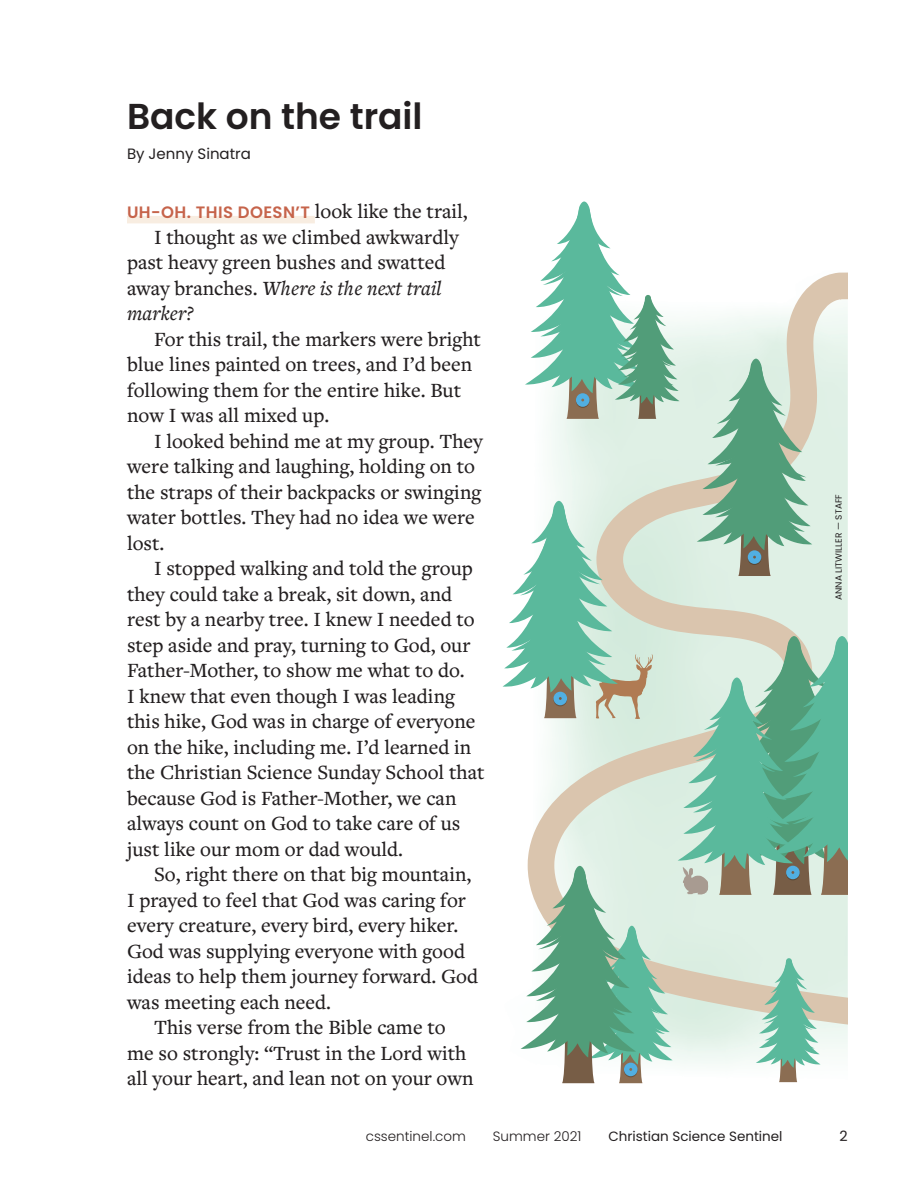
<style>
.page{position:relative;width:918px;height:1188px;background:#fff}
.page>*{position:absolute;margin:0;border:0;box-sizing:border-box;transform-origin:0 0}
.Kids_Teens_headline{font:600 36px "Poppins";color:#231f20}
.Kids_body_indent{font:500 21px/25.5px "Freight Text Pro";color:#231f20}
.Kids_body_first{font:600 16.5px "Poppins";letter-spacing:.025em;color:#c6644b}
.Byline{font:15px "Poppins";color:#231f20}
.t1{font:14.25px "Poppins";color:#231f20}
.t2{font:300 13.5px "Poppins";color:#231f20}
.t3{font:13.5px "Poppins";color:#231f20}
.Image_credit{font:9px "Poppins";letter-spacing:.005em;color:#231f20}
.s1{font-family:"Freight Text Pro";font-weight:500;font-size:21px;color:#231f20}
.s2{font-style:italic}
</style>
<div class="page">
<div style="left:127px;top:216px;width:188px;height:7px;background:#f8ede1"></div>
<svg style="left:503px;top:202px;width:345px;height:881px"></svg>
<p class="Kids_Teens_headline" style="left:127px;top:96px;width:297px">Back on the trail</p>
<p class="Byline" style="left:127px;top:145px;width:125px">By Jenny Sinatra</p>
<p class="Kids_body_first" style="left:127px;top:203px;width:342px">UH-OH. THIS DOESN’T <span class="s1">look like the trail,</span></p>
<p class="Kids_body_indent" style="left:127px;top:223px;width:333px;text-indent:27px">I thought as we climbed awkwardly past heavy green bushes and swatted away branches. <span class="s2">Where is the next trail marker?</span></p>
<p class="Kids_body_indent" style="left:127px;top:325px;width:356px;text-indent:27px">For this trail, the markers were bright blue lines painted on trees, and I’d been following them for the entire hike. But now I was all mixed up.</p>
<p class="Kids_body_indent" style="left:127px;top:427px;width:357px;text-indent:27px">I looked behind me at my group. They were talking and laughing, holding on to the straps of their backpacks or swinging water bottles. They had no idea we were lost.</p>
<p class="Kids_body_indent" style="left:127px;top:555px;width:359px;text-indent:27px">I stopped walking and told the group they could take a break, sit down, and rest by a nearby tree. I knew I needed to step aside and pray, turning to God, our Father-Mother, to show me what to do.<br>I knew that even though I was leading this hike, God was in charge of everyone on the hike, including me. I’d learned in the Christian Science Sunday School that because God is Father-Mother, we can always count on God to take care of us just like our mom or dad would.</p>
<p class="Kids_body_indent" style="left:127px;top:861px;width:353px;text-indent:27px">So, right there on that big mountain, I prayed to feel that God was caring for every creature, every bird, every hiker.<br>God was supplying everyone with good ideas to help them journey forward. God was meeting each need.</p>
<p class="Kids_body_indent" style="left:127px;top:1014px;width:348px;text-align:center">This verse from the Bible came to<br>me so strongly: “Trust in the Lord with all your heart, and lean not on your own</p>
<p class="Image_credit" style="left:834px;top:600px;width:108px;rotate:-90deg">ANNA LITWILLER — STAFF</p>
<p class="t2" style="left:366px;top:1129px;width:102px">cssentinel.com</p>
<p class="t2" style="left:493px;top:1129px;width:90px">Summer 2021</p>
<p class="t3" style="left:608px;top:1129px;width:176px">Christian Science Sentinel</p>
<p class="t1" style="left:840px;top:1128px;width:10px">2</p>
</div>
